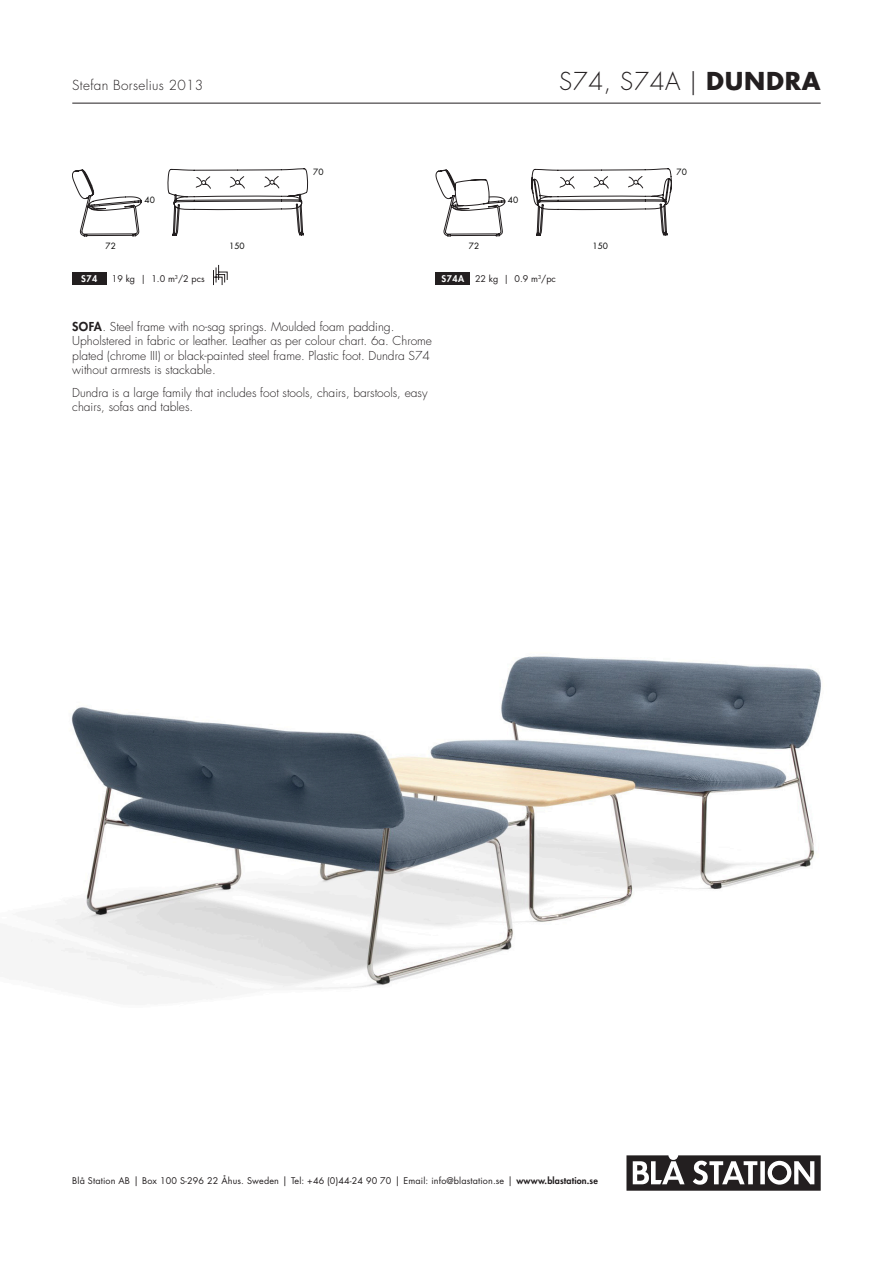
<style>
.page{position:relative;width:893px;height:1263px;background:#fff}
.page>*{position:absolute;margin:0;border:0;box-sizing:border-box;transform-origin:0 0}
.Rubrik{font:300 24px "Futura Std";letter-spacing:.03em;color:#231f20}
.Formgivare{font:300 13.5px "Futura Std";letter-spacing:.025em;color:#231f20}
.Beskrivning{font:300 12px/14.4px "Futura Std";color:#231f20}
.Beskrivning-2{font:9px "Futura Std";letter-spacing:.015em;color:#231f20}
.Beskrivning-3{font:800 9px "Futura Std";letter-spacing:.05em;color:#fff}
.t1{font:8.4px "Futura Std";color:#050504}
.Beskrivning-4{font:5.25px "Futura Std";color:#231f20}
.s1{font-weight:700}
.s2{font-weight:800}
.s3{font-size:9.75px}
</style>
<div class="page">
<svg style="left:626px;top:1155px;width:195px;height:36px"></svg>
<hr style="left:72px;top:103px;width:749px;height:1px;background:#231f20">
<svg style="left:72px;top:168px;width:236px;height:69px"></svg>
<svg style="left:436px;top:168px;width:236px;height:68px"></svg>
<div style="left:436px;top:272px;width:34px;height:13px;background:#231f20"></div>
<div style="left:72px;top:272px;width:34px;height:13px;background:#231f20"></div>
<svg style="left:213px;top:265px;width:15px;height:20px"></svg>
<img style="left:31px;top:656px;width:790px;height:334px">
<p class="Formgivare" style="left:72px;top:77px;width:133px">Stefan Borselius 2013</p>
<p class="Rubrik" style="left:559px;top:67px;width:263px">S74, S74A | <span class="s1">DUNDRA</span></p>
<p class="t1" style="left:145px;top:194px;width:12px">40</p>
<p class="t1" style="left:313px;top:167px;width:12px">70</p>
<p class="t1" style="left:508px;top:194px;width:12px">40</p>
<p class="t1" style="left:106px;top:241px;width:12px">72</p>
<p class="t1" style="left:229px;top:241px;width:17px">150</p>
<p class="t1" style="left:469px;top:241px;width:12px">72</p>
<p class="t1" style="left:593px;top:241px;width:17px">150</p>
<p class="Beskrivning-2" style="left:475px;top:273px;width:82px">22 kg | 0.9 m<sup>3</sup>/pc</p>
<p class="Beskrivning-2" style="left:112px;top:273px;width:94px">19 kg | 1.0 m /2 pcs</p>
<p class="Beskrivning-3" style="left:442px;top:273px;width:24px">S74A</p>
<p class="Beskrivning-3" style="left:81px;top:273px;width:18px">S74</p>
<p class="Beskrivning" style="left:72px;top:320px;width:361px"><span class="s2">SOFA</span>. Steel frame with no-sag springs. Moulded foam padding.<br>Upholstered in fabric or leather. Leather as per colour chart. 6a. Chrome plated (chrome III) or black-painted steel frame. Plastic foot. Dundra S74 without armrests is stackable.</p>
<p class="Beskrivning" style="left:72px;top:386px;width:357px">Dundra is a large family that includes foot stools, chairs, barstools, easy chairs, sofas and tables.</p>
<p class="Beskrivning-4" style="left:175px;top:274px;width:5px">3</p>
<p class="t1" style="left:676px;top:167px;width:12px">70</p>
<p class="Beskrivning-2" style="left:72px;top:1175px;width:527px">Blå Station AB <span class="s3">|</span> Box 100 S-296 22 Åhus. Sweden <span class="s3">|</span> Tel: +46 (0)44-24 90 70 <span class="s3">|</span> Email: info@blastation.se <span class="s3">|</span> <span class="s2">wwww.blastation.se</span></p>
</div>
